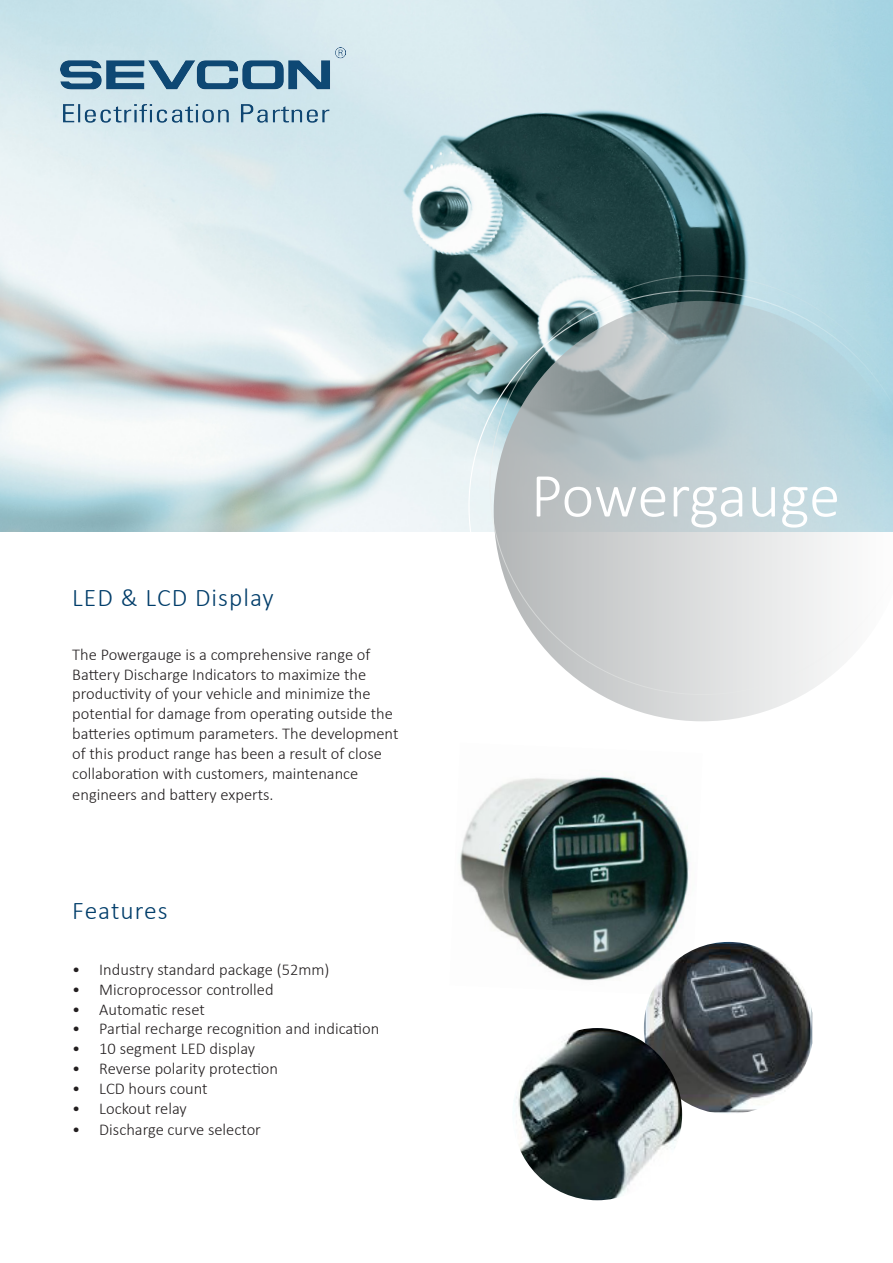
<style>
.page{position:relative;width:893px;height:1263px;background:#fff}
.page>*{position:absolute;margin:0;border:0;box-sizing:border-box;transform-origin:0 0}
.Headline_Data_Sheet{font:300 63px "Calibri";letter-spacing:-.01em;color:#fff}
.Headline_Sevcon_Blue{font:300 25.5px "Calibri";letter-spacing:.04em;color:#003d6a}
.t1{font:300 16.5px "Calibri";color:#231f20}
</style>
<div class="page">
<img style="left:0;top:0;width:893px;height:531px">
<img style="left:460px;top:776px;width:229px;height:205px">
<img style="left:644px;top:942px;width:168px;height:172px">
<img style="left:514px;top:1028px;width:168px;height:172px">
<img style="left:61px;top:48px;width:284px;height:80px">
<svg style="left:468px;top:290px;width:236px;height:432px"></svg>
<svg style="left:494px;top:695px;width:308px;height:26px"></svg>
<svg style="left:490px;top:275px;width:403px;height:420px;background:#bfccd0"></svg>
<p class="Headline_Sevcon_Blue" style="left:72px;top:582px;width:203px">LED &amp; LCD Display</p>
<p class="t1" style="left:72px;top:644px;width:300px">The Powergauge is a comprehensive range of</p>
<p class="t1" style="left:72px;top:664px;width:296px">Battery Discharge Indicators to maximize the</p>
<p class="t1" style="left:72px;top:684px;width:300px">productivity of your vehicle and minimize the</p>
<p class="t1" style="left:72px;top:703px;width:322px">potential for damage from operating outside the</p>
<p class="t1" style="left:72px;top:723px;width:328px">batteries optimum parameters. The development</p>
<p class="t1" style="left:72px;top:743px;width:311px">of this product range has been a result of close</p>
<p class="t1" style="left:72px;top:763px;width:288px">collaboration with customers, maintenance</p>
<p class="t1" style="left:72px;top:784px;width:203px">engineers and battery experts.</p>
<p class="Headline_Sevcon_Blue" style="left:72px;top:894px;width:97px">Features</p>
<p class="t1" style="left:72px;top:959px;width:259px">• Industry standard package (52mm)</p>
<p class="t1" style="left:72px;top:979px;width:203px">• Microprocessor controlled</p>
<p class="t1" style="left:72px;top:999px;width:134px">• Automatic reset</p>
<p class="t1" style="left:72px;top:1019px;width:308px">• Partial recharge recognition and indication</p>
<p class="t1" style="left:72px;top:1038px;width:184px">• 10 segment LED display</p>
<p class="t1" style="left:72px;top:1058px;width:207px">• Reverse polarity protection</p>
<p class="t1" style="left:72px;top:1078px;width:137px">• LCD hours count</p>
<p class="t1" style="left:72px;top:1098px;width:116px">• Lockout relay</p>
<p class="t1" style="left:72px;top:1119px;width:190px">• Discharge curve selector</p>
<p class="Headline_Data_Sheet" style="left:531px;top:456px;width:311px">Powergauge</p>
</div>
